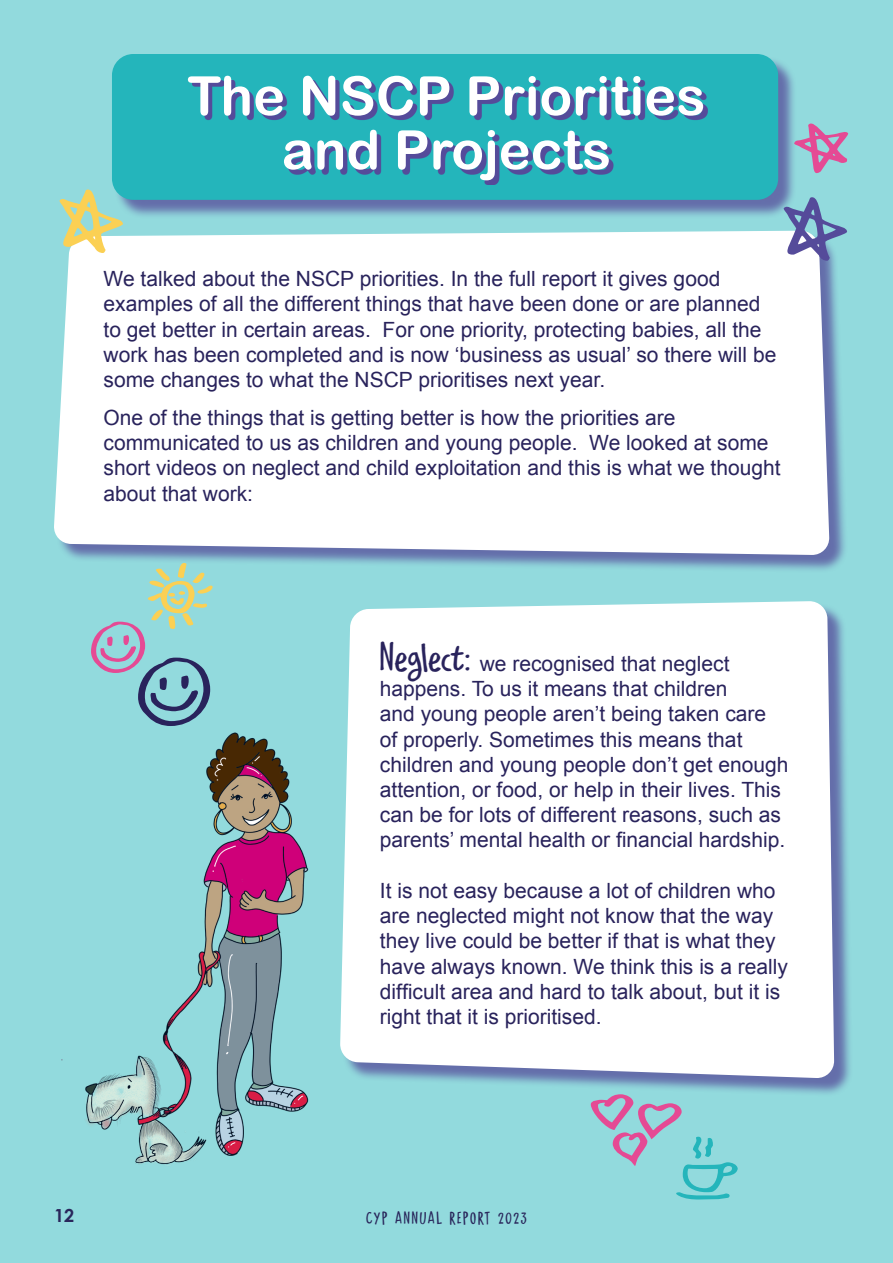
<style>
.page{position:relative;width:893px;height:1263px;background:#92dadd}
.page>*{position:absolute;margin:0;border:0;box-sizing:border-box;transform-origin:0 0}
.t1{font:120px "Delivery Note Doodles";color:#fbd054}
.t2{font:120px "Delivery Note Doodles";color:#554b9a}
.t3{font:120px "Delivery Note Doodles";color:#29235c}
.t4{font:120px "Delivery Note Doodles";color:#e54a94}
.t5{font:120px "Delivery Note Doodles";color:#24b5bb}
.t6{font:90px "Delivery Note Doodles";color:#e54a94}
.t7{font:54px/54px "Arial Rounded MT Bold";color:#fff;text-align:center}
.t8{font:21px/25.2px "Arial";color:#29235c}
.t9{font:18px "Delivery Note";letter-spacing:.1em;color:#29265b}
.t10{font:700 18px "Century Gothic";color:#29265b}
.s1{font-family:"Delivery Note";font-size:42px}
</style>
<div class="page">
<div style="left:56px;top:233px;width:792px;height:341px;background:#554b9a;opacity:.75"></div>
<div style="left:54px;top:231px;width:775px;height:324px;background:#fff"></div>
<div style="left:342px;top:603px;width:511px;height:493px;background:#554b9a;opacity:.75"></div>
<div style="left:342px;top:601px;width:492px;height:477px;background:#fff"></div>
<div style="left:114px;top:56px;width:683px;height:163px;background:#554b9a;opacity:.75"></div>
<div style="left:112px;top:54px;width:666px;height:146px;background:#24b5bb;border-radius:21px"></div>
<svg style="left:192px;top:80px;width:516px;height:105px"></svg>
<img style="left:61px;top:711px;width:302px;height:455px">
<svg style="left:789px;top:109px;width:8px;height:71px"></svg>
<p class="t7" style="left:187px;top:68px;width:520px">The NSCP Priorities and Projects</p>
<p class="t1" style="left:57px;top:149px;width:70px">u</p>
<p class="t2" style="left:781px;top:156px;width:70px">u</p>
<p class="t8" style="left:104px;top:266px;width:674px">We talked about the NSCP priorities. In the full report it gives good examples of all the different things that have been done or are planned to get better in certain areas. For one priority, protecting babies, all the work has been completed and is now ‘business as usual’ so there will be some changes to what the NSCP prioritises next year.</p>
<p class="t8" style="left:104px;top:405px;width:679px">One of the things that is getting better is how the priorities are communicated to us as children and young people. We looked at some short videos on neglect and child exploitation and this is what we thought about that work:</p>
<p class="t1" style="left:145px;top:528px;width:71px">v</p>
<p class="t6" style="left:89px;top:594px;width:59px">c</p>
<p class="t3" style="left:136px;top:621px;width:78px">c</p>
<p class="t8" style="left:380px;top:651px;width:410px"><span class="s1">Neglect:</span> we recognised that neglect happens. To us it means that children<br>and young people aren’t being taken care of properly. Sometimes this means that children and young people don’t get enough attention, or food, or help in their lives. This can be for lots of different reasons, such as parents’ mental health or financial hardship.</p>
<p class="t8" style="left:380px;top:878px;width:410px">It is not easy because a lot of children who are neglected might not know that the way they live could be better if that is what they have always known. We think this is a really difficult area and hard to talk about, but it is right that it is prioritised.</p>
<p class="t4" style="left:588px;top:1057px;width:97px">p</p>
<p class="t5" style="left:674px;top:1098px;width:68px">i</p>
<p class="t10" style="left:54px;top:1204px;width:22px">12</p>
<p class="t9" style="left:366px;top:1208px;width:162px">CYP ANNUAL REPORT 2023</p>
</div>
